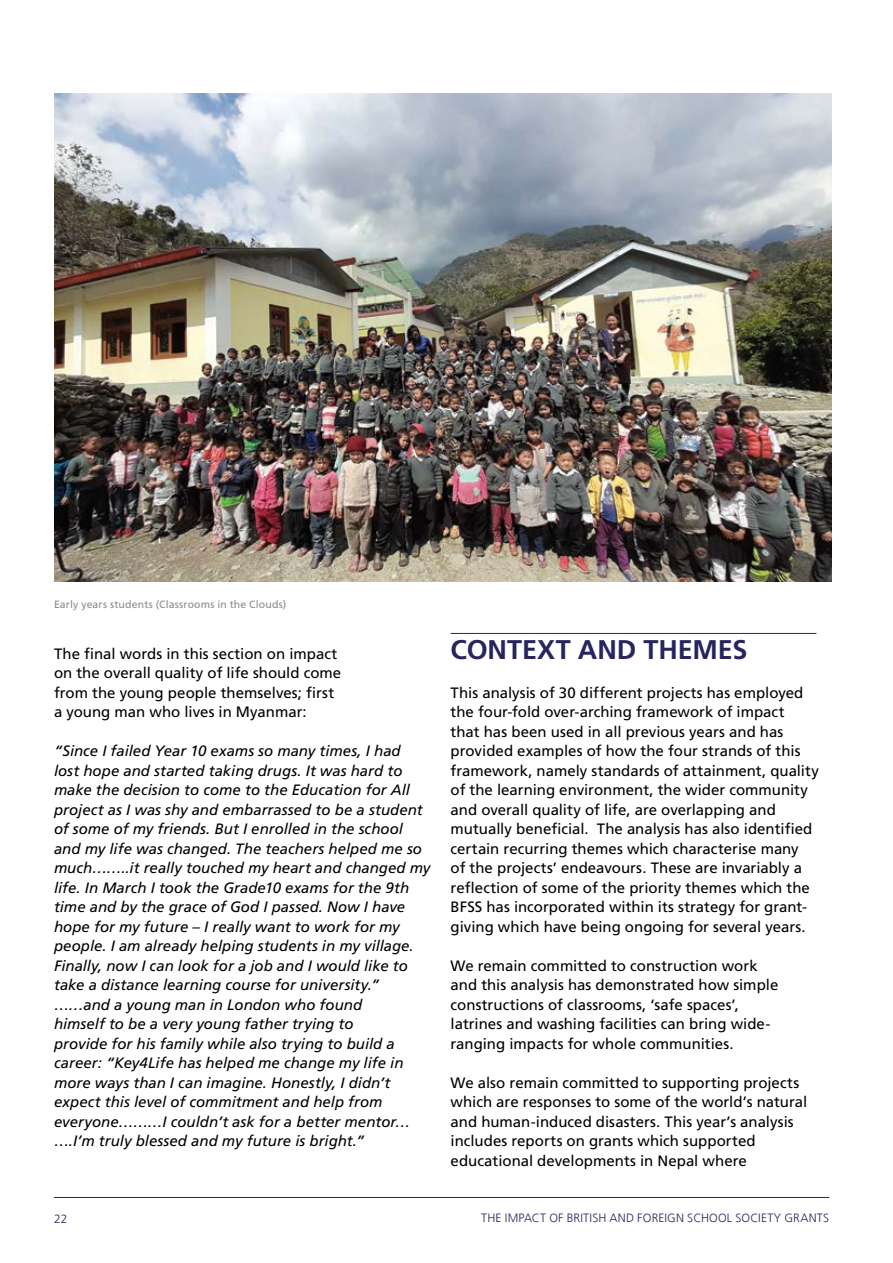
<style>
.page{position:relative;width:893px;height:1263px;background:#fff}
.page>*{position:absolute;margin:0;border:0;box-sizing:border-box;transform-origin:0 0}
.t1{font:700 27px "Frutiger LT Com";letter-spacing:-.005em;color:#27255e}
.t2{font:15px/19.5px "Frutiger LT Com";color:#000}
.t3{font:italic 15px/19.5px "Frutiger LT Com";color:#000}
.t4{font:300 12px "Frutiger LT Com";letter-spacing:.015em;color:#27255e}
.t5{font:10.5px "Frutiger LT Com";letter-spacing:.015em;color:#8b8b8c}
</style>
<div class="page">
<hr style="left:54px;top:1197px;width:775px;height:1px;background:#27255e">
<hr style="left:451px;top:633px;width:365px;height:1px;background:#27255e">
<img style="left:54px;top:94px;width:778px;height:487px">
<p class="t5" style="left:54px;top:598px;width:234px">Early years students (Classrooms in the Clouds)</p>
<p class="t2" style="left:54px;top:644px;width:289px">The final words in this section on impact on the overall quality of life should come from the young people themselves; first a young man who lives in Myanmar:</p>
<p class="t3" style="left:54px;top:741px;width:378px">“Since I failed Year 10 exams so many times, I had<br>lost hope and started taking drugs. It was hard to make the decision to come to the Education for All project as I was shy and embarrassed to be a student of some of my friends. But I enrolled in the school and my life was changed. The teachers helped me so much……..it really touched my heart and changed my life. In March I took the Grade10 exams for the 9th time and by the grace of God I passed. Now I have hope for my future – I really want to work for my people. I am already helping students in my village.<br>Finally, now I can look for a job and I would like to take a distance learning course for university.” ……and a young man in London who found<br>himself to be a very young father trying to<br>provide for his family while also trying to build a career: “Key4Life has helped me change my life in more ways than I can imagine. Honestly, I didn’t expect this level of commitment and help from everyone………I couldn’t ask for a better mentor… ….I’m truly blessed and my future is bright.”</p>
<h1 class="t1" style="left:451px;top:634px;width:298px">CONTEXT AND THEMES</h1>
<p class="t2" style="left:451px;top:683px;width:370px">This analysis of 30 different projects has employed the four-fold over-arching framework of impact<br>that has been used in all previous years and has provided examples of how the four strands of this framework, namely standards of attainment, quality of the learning environment, the wider community and overall quality of life, are overlapping and mutually beneficial. The analysis has also identified certain recurring themes which characterise many<br>of the projects’ endeavours. These are invariably a reflection of some of the priority themes which the BFSS has incorporated within its strategy for grant&shy;giving which have being ongoing for several years.</p>
<p class="t2" style="left:451px;top:956px;width:329px">We remain committed to construction work and this analysis has demonstrated how simple constructions of classrooms, ‘safe spaces’, latrines and washing facilities can bring wide&shy;ranging impacts for whole communities.</p>
<p class="t2" style="left:451px;top:1073px;width:358px">We also remain committed to supporting projects which are responses to some of the world’s natural and human-induced disasters. This year’s analysis includes reports on grants which supported educational developments in Nepal where</p>
<p class="t4" style="left:54px;top:1212px;width:15px">22</p>
<p class="t4" style="left:481px;top:1211px;width:349px">THE IMPACT OF BRITISH AND FOREIGN SCHOOL SOCIETY GRANTS</p>
</div>
